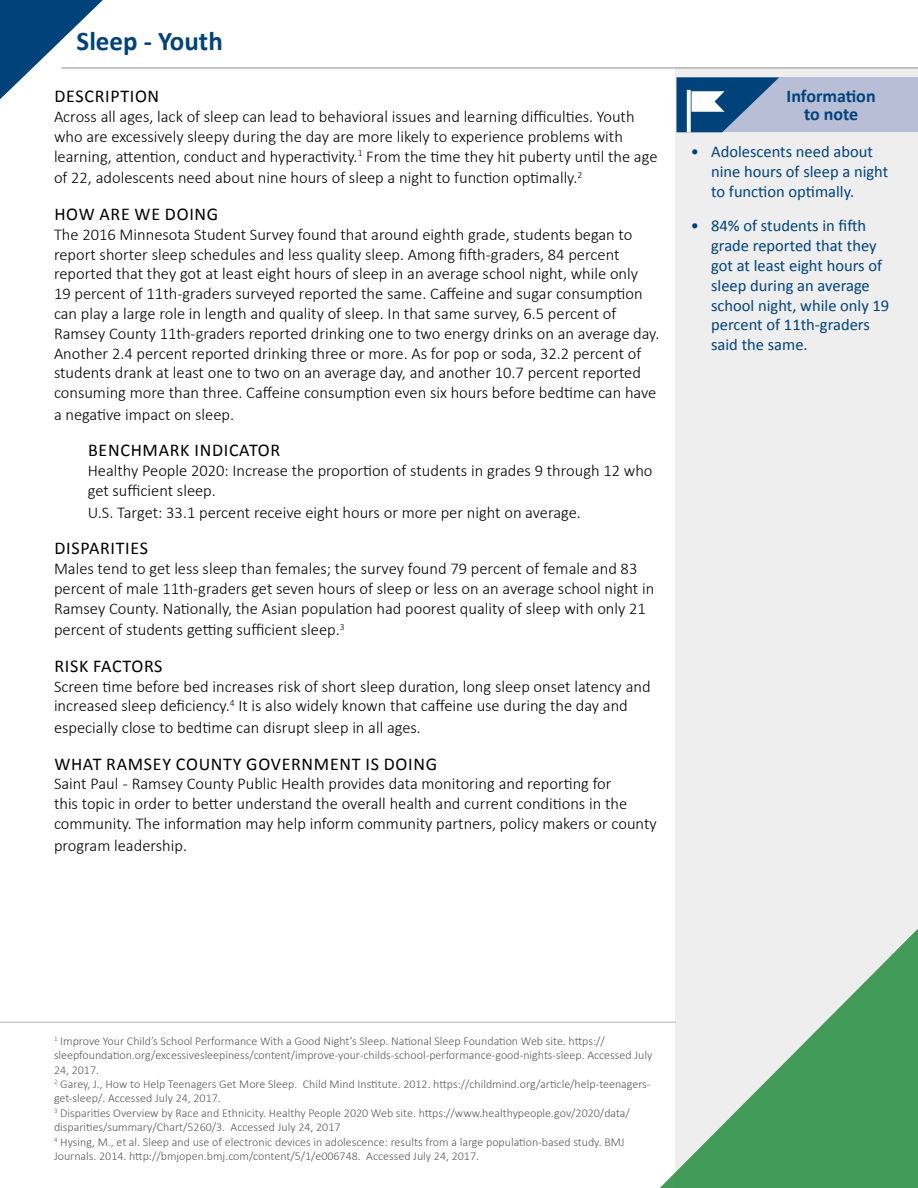
<style>
.page{position:relative;width:918px;height:1188px;background:#fff}
.page>*{position:absolute;margin:0;border:0;box-sizing:border-box;transform-origin:0 0}
.Page_Title{font:700 27px "Calibri";color:#00437b}
.Indented_Subheader{font:18px "Calibri";letter-spacing:.04em;color:#000}
.Callout_Header{font:700 18px/18px "Calibri";color:#00437b;text-align:center}
.Body_copy{font:300 16.5px/19.8px "Calibri";color:#000}
.t1{font:16.5px/19.8px "Calibri";color:#00437b}
.Indented_Body_Copy{font:300 16.5px/19.8px "Calibri";color:#000}
.footnotes{font:300 12px/14.4px "Calibri";color:#58595b}
</style>
<div class="page">
<div style="left:676px;top:68px;width:242px;height:1120px;background:#eee"></div>
<svg style="left:0;top:0;width:103px;height:99px"></svg>
<hr style="left:0;top:1022px;width:676px;height:1px;background:#b1b4b6">
<hr style="left:62px;top:67px;width:856px;height:2px;background:#b1b4b6">
<svg style="left:634px;top:889px;width:284px;height:299px"></svg>
<div style="left:677px;top:77px;width:241px;height:55px;background:#b7bed5"></div>
<svg style="left:677px;top:77px;width:102px;height:55px"></svg>
<h3 class="Page_Title" style="left:77px;top:24px;width:148px">Sleep - Youth</h3>
<h4 class="Indented_Subheader" style="left:54px;top:85px;width:106px">DESCRIPTION</h4>
<p class="Body_copy" style="left:54px;top:107px;width:605px">Across all ages, lack of sleep can lead to behavioral issues and learning difficulties. Youth who are excessively sleepy during the day are more likely to experience problems with learning, attention, conduct and hyperactivity.<sup>1</sup> From the time they hit puberty until the age</p>
<p class="Body_copy" style="left:54px;top:168px;width:530px">of 22, adolescents need about nine hours of sleep a night to function optimally.<sup>2</sup></p>
<h4 class="Indented_Subheader" style="left:54px;top:203px;width:165px">HOW ARE WE DOING</h4>
<p class="Body_copy" style="left:54px;top:224px;width:607px">The 2016 Minnesota Student Survey found that around eighth grade, students began to report shorter sleep schedules and less quality sleep. Among fifth-graders, 84 percent reported that they got at least eight hours of sleep in an average school night, while only<br>19 percent of 11th-graders surveyed reported the same. Caffeine and sugar consumption can play a large role in length and quality of sleep. In that same survey, 6.5 percent of Ramsey County 11th-graders reported drinking one to two energy drinks on an average day.<br>Another 2.4 percent reported drinking three or more. As for pop or soda, 32.2 percent of students drank at least one to two on an average day, and another 10.7 percent reported consuming more than three. Caffeine consumption even six hours before bedtime can have</p>
<p class="Body_copy" style="left:54px;top:404px;width:182px">a negative impact on sleep.</p>
<h4 class="Indented_Subheader" style="left:88px;top:439px;width:194px">BENCHMARK INDICATOR</h4>
<p class="Indented_Body_Copy" style="left:88px;top:461px;width:566px">Healthy People 2020: Increase the proportion of students in grades 9 through 12 who get sufficient sleep.</p>
<p class="Indented_Body_Copy" style="left:88px;top:502px;width:495px">U.S. Target: 33.1 percent receive eight hours or more per night on average.</p>
<h4 class="Indented_Subheader" style="left:54px;top:537px;width:95px">DISPARITIES</h4>
<p class="Body_copy" style="left:54px;top:559px;width:602px">Males tend to get less sleep than females; the survey found 79 percent of female and 83 percent of male 11th-graders get seven hours of sleep or less on an average school night in<br>Ramsey County. Nationally, the Asian population had poorest quality of sleep with only 21</p>
<p class="Body_copy" style="left:54px;top:620px;width:292px">percent of students getting sufficient sleep.<sup>3</sup></p>
<h4 class="Indented_Subheader" style="left:54px;top:655px;width:110px">RISK FACTORS</h4>
<p class="Body_copy" style="left:54px;top:676px;width:598px">Screen time before bed increases risk of short sleep duration, long sleep onset latency and increased sleep deficiency.<sup>4</sup> It is also widely known that caffeine use during the day and</p>
<p class="Body_copy" style="left:54px;top:718px;width:369px">especially close to bedtime can disrupt sleep in all ages.</p>
<h4 class="Indented_Subheader" style="left:54px;top:752px;width:384px">WHAT RAMSEY COUNTY GOVERNMENT IS DOING</h4>
<p class="Body_copy" style="left:54px;top:774px;width:604px">Saint Paul - Ramsey County Public Health provides data monitoring and reporting for<br>this topic in order to better understand the overall health and current conditions in the community. The information may help inform community partners, policy makers or county</p>
<p class="Body_copy" style="left:54px;top:835px;width:135px">program leadership.</p>
<h5 class="Callout_Header" style="left:787px;top:87px;width:91px">Information to note</h5>
<p class="t1" style="left:711px;top:142px;width:179px;text-indent:-20px">• Adolescents need about nine hours of sleep a night to function optimally.</p>
<p class="t1" style="left:711px;top:216px;width:180px;text-indent:-20px">• 84% of students in fifth grade reported that they got at least eight hours of sleep during an average school night, while only 19 percent of 11th-graders said the same.</p>
<h6 class="footnotes" style="left:54px;top:1033px;width:600px"><sup>1</sup> Improve Your Child’s School Performance With a Good Night’s Sleep. National Sleep Foundation Web site. https:// sleepfoundation.org/excessivesleepiness/content/improve-your-childs-school-performance-good-nights-sleep. Accessed July<br>24, 2017.</h6>
<h6 class="footnotes" style="left:54px;top:1077px;width:598px"><sup>2</sup> Garey, J., How to Help Teenagers Get More Sleep. Child Mind Institute. 2012. https://childmind.org/article/help-teenagers&shy;get-sleep/. Accessed July 24, 2017.</h6>
<h6 class="footnotes" style="left:54px;top:1105px;width:577px"><sup>3</sup> Disparities Overview by Race and Ethnicity. Healthy People 2020 Web site. https://www.healthypeople.gov/2020/data/ disparities/summary/Chart/5260/3. Accessed July 24, 2017</h6>
<h6 class="footnotes" style="left:54px;top:1134px;width:572px"><sup>4</sup> Hysing, M., et al. Sleep and use of electronic devices in adolescence: results from a large population-based study. BMJ<br>Journals. 2014. http://bmjopen.bmj.com/content/5/1/e006748. Accessed July 24, 2017.</h6>
</div>
